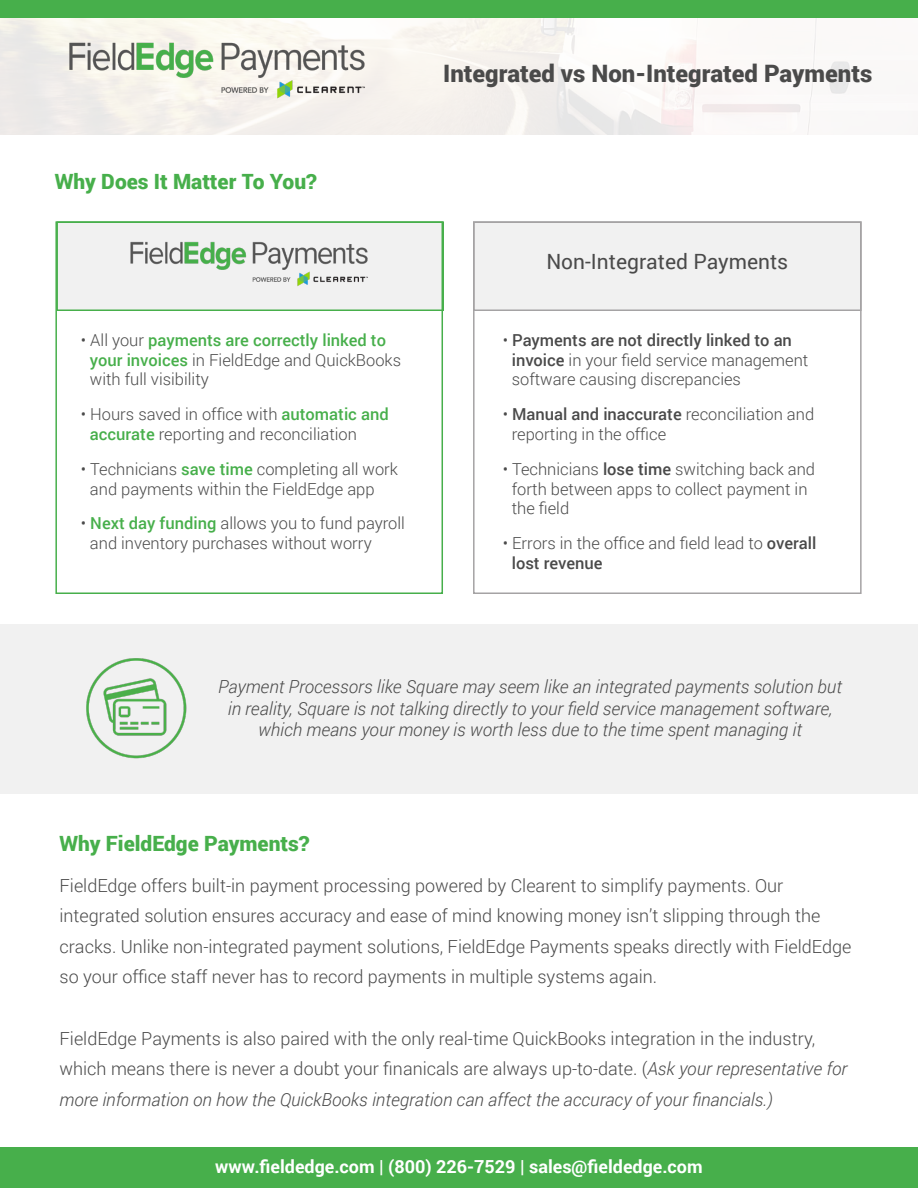
<style>
.page{position:relative;width:918px;height:1188px;background:#fff}
.page>*{position:absolute;margin:0;border:0;box-sizing:border-box;transform-origin:0 0}
.t1{font:900 24px "Roboto";color:#4a4a4a}
.t2{font:900 21px "Roboto";color:#47af4b}
.t3{font:21px "Roboto";color:#4a4a4a}
.t4{font:300 18px/30.6px "Roboto";color:#4a4a4a}
.t5{font:italic 300 18px/21.6px "Roboto";color:#4a4a4a;text-align:center}
.t6{font:700 18px "Roboto";color:#fff}
.t7{font:300 16.5px/19.8px "Roboto";color:#4a4a4a}
.t8{font:500 16.5px "Roboto";color:#4a4a4a}
.t9{font:500 16.5px "Roboto";color:#47af4b}
.s1{font-weight:300;color:#4a4a4a}
.s2{font-weight:500;color:#47af4b}
.s3{font-weight:300}
.s4{font-weight:500}
.s5{font-style:italic}
</style>
<div class="page">
<div style="left:0;top:625px;width:918px;height:169px;background:#f1f1f1"></div>
<div style="left:0;top:1148px;width:918px;height:40px;background:#47af4b"></div>
<div style="left:56px;top:221px;width:388px;height:90px;background:#f1f1f1;border:2px solid #47af4b"></div>
<div style="left:55px;top:221px;width:388px;height:373px;border:2px solid #47af4b"></div>
<img style="left:130px;top:241px;width:238px;height:45px">
<div style="left:473px;top:221px;width:389px;height:90px;background:#f1f1f1;border:2px solid #a5a3a4"></div>
<div style="left:473px;top:221px;width:389px;height:373px;border:2px solid #a5a3a4"></div>
<img style="left:86px;top:658px;width:101px;height:101px">
<svg style="left:0;top:17px;width:918px;height:118px;fill:#f9f7f0"></svg>
<div style="left:0;top:0;width:918px;height:17px;background:#47af4b"></div>
<img style="left:65px;top:40px;width:305px;height:62px">
<p class="t2" style="left:55px;top:167px;width:263px">Why Does It Matter To You?</p>
<p class="t9" style="left:81px;top:328px;width:307px"><span class="s1">• All your</span> payments are correctly linked to</p>
<p class="t7" style="left:90px;top:349px;width:313px"><span class="s2">your invoices</span> in FieldEdge and QuickBooks with full visibility</p>
<p class="t7" style="left:81px;top:404px;width:309px">• Hours saved in office with <span class="s2">automatic and</span></p>
<p class="t7" style="left:90px;top:424px;width:269px"><span class="s2">accurate</span> reporting and reconciliation</p>
<p class="t7" style="left:81px;top:458px;width:319px">• Technicians <span class="s2">save time</span> completing all work</p>
<p class="t7" style="left:90px;top:478px;width:286px">and payments within the FieldEdge app</p>
<p class="t7" style="left:81px;top:513px;width:326px">• <span class="s2">Next day funding</span> allows you to fund payroll</p>
<p class="t7" style="left:90px;top:533px;width:283px">and inventory purchases without worry</p>
<p class="t1" style="left:443px;top:56px;width:431px">Integrated vs Non-Integrated Payments</p>
<p class="t3" style="left:546px;top:247px;width:243px">Non-Integrated Payments</p>
<p class="t8" style="left:503px;top:328px;width:291px"><span class="s3">•</span> Payments are not directly linked to an</p>
<p class="t7" style="left:512px;top:349px;width:298px"><span class="s4">invoice</span> in your field service management software causing discrepancies</p>
<p class="t8" style="left:503px;top:403px;width:313px"><span class="s3">•</span> Manual and inaccurate <span class="s3">reconciliation and</span></p>
<p class="t7" style="left:512px;top:424px;width:156px">reporting in the office</p>
<p class="t7" style="left:503px;top:458px;width:314px">• Technicians <span class="s4">lose time</span> switching back and</p>
<p class="t7" style="left:512px;top:478px;width:297px">forth between apps to collect payment in the field</p>
<p class="t7" style="left:503px;top:533px;width:315px">• Errors in the office and field lead to <span class="s4">overall</span></p>
<p class="t8" style="left:512px;top:552px;width:92px">lost revenue</p>
<p class="t5" style="left:218px;top:675px;width:625px">Payment Processors like Square may seem like an integrated payments solution but in reality, Square is not talking directly to your field service management software, which means your money is worth less due to the time spent managing it</p>
<p class="t2" style="left:59px;top:829px;width:252px">Why FieldEdge Payments?</p>
<p class="t4" style="left:60px;top:869px;width:793px">FieldEdge offers built-in payment processing powered by Clearent to simplify payments. Our integrated solution ensures accuracy and ease of mind knowing money isn’t slipping through the cracks. Unlike non-integrated payment solutions, FieldEdge Payments speaks directly with FieldEdge so your office staff never has to record payments in multiple systems again.</p>
<p class="t4" style="left:60px;top:1022px;width:789px">FieldEdge Payments is also paired with the only real-time QuickBooks integration in the industry, which means there is never a doubt your finanicals are always up-to-date. (<span class="s5">Ask your representative for more information on how the QuickBooks integration can affect the accuracy of your financials.)</span></p>
<p class="t6" style="left:215px;top:1154px;width:489px">www.fieldedge.com | (800) 226-7529 | sales@fieldedge.com</p>
</div>
